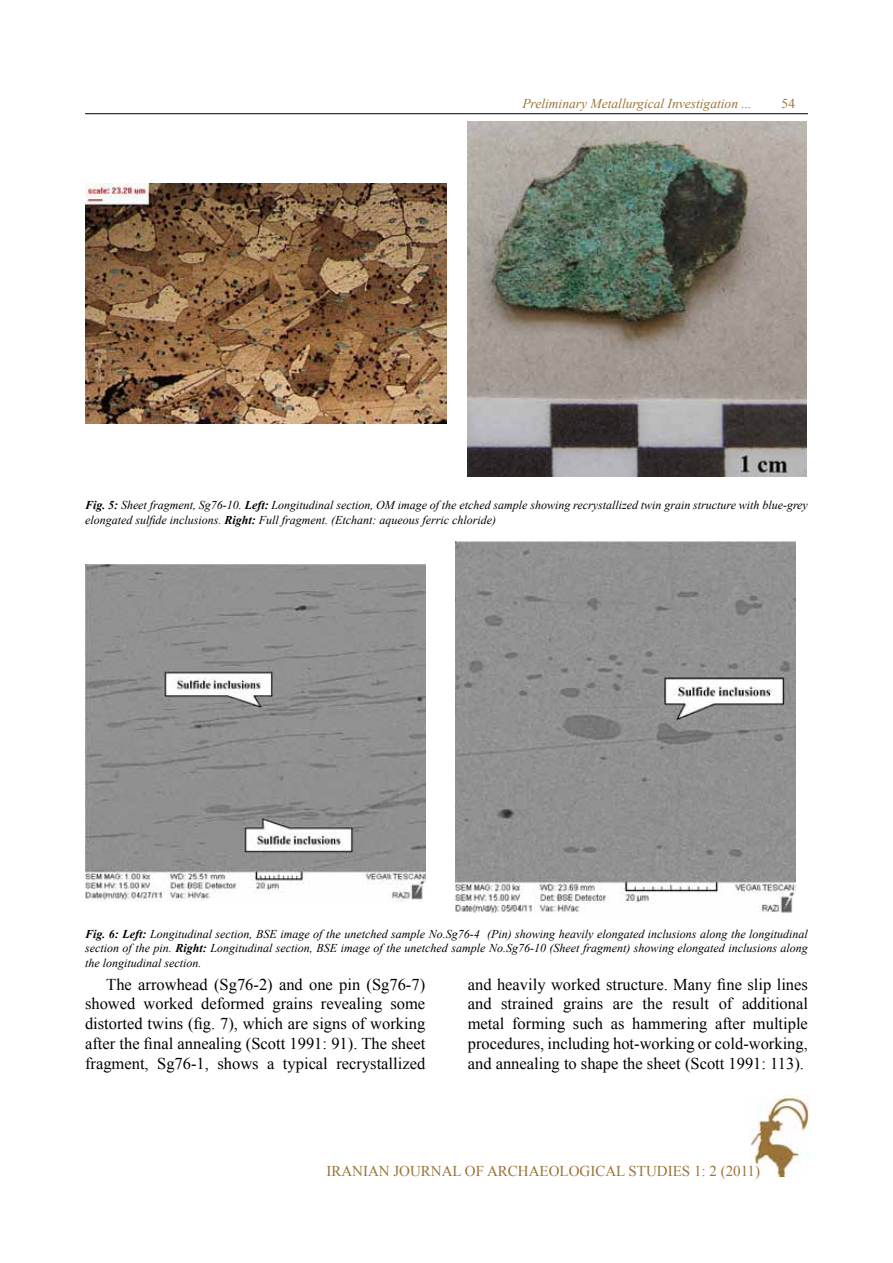
<style>
.page{position:relative;width:893px;height:1263px;background:#fff}
.page>*{position:absolute;margin:0;border:0;box-sizing:border-box;transform-origin:0 0}
.t1{font:16.5px/19.8px "Times New Roman";color:#000;text-align:justify}
.t2{font:15px "Times New Roman";color:#9a7438}
.t3{font:italic 13.5px "Times New Roman";color:#9a7438}
.t4{font:13.5px "Times New Roman";color:#9a7438}
.t5{font:italic 12px/14.4px "Times New Roman";color:#000}
.s1{font-weight:700}
</style>
<div class="page">
<img style="left:751px;top:1096px;width:57px;height:81px">
<hr style="left:85px;top:113px;width:723px;height:1px;background:#000">
<img style="left:85px;top:565px;width:340px;height:336px">
<img style="left:455px;top:541px;width:340px;height:372px">
<img style="left:467px;top:121px;width:339px;height:355px">
<img style="left:85px;top:183px;width:361px;height:241px">
<p class="t3" style="left:522px;top:94px;width:231px">Preliminary Metallurgical Investigation ...</p>
<p class="t4" style="left:782px;top:94px;width:15px">54</p>
<p class="t5" style="left:85px;top:498px;width:724px"><span class="s1">Fig. 5:</span> Sheet fragment, Sg76-10. <span class="s1">Left:</span> Longitudinal section, OM image of the etched sample showing recrystallized twin grain structure with blue-grey elongated sulfide inclusions. <span class="s1">Right:</span> Full fragment. (Etchant: aqueous ferric chloride)</p>
<p class="t5" style="left:85px;top:926px;width:724px;text-align:justify"><span class="s1">Fig. 6: Left:</span> Longitudinal section, BSE image of the unetched sample No.Sg76-4 (Pin) showing heavily elongated inclusions along the longitudinal section of the pin. <span class="s1">Right:</span> Longitudinal section, BSE image of the unetched sample No.Sg76-10 (Sheet fragment) showing elongated inclusions along the longitudinal section.</p>
<p class="t1" style="left:85px;top:974px;width:342px;text-indent:21px">The arrowhead (Sg76-2) and one pin (Sg76-7) showed worked deformed grains revealing some distorted twins (fig. 7), which are signs of working after the final annealing (Scott 1991: 91). The sheet fragment, Sg76-1, shows a typical recrystallized</p>
<p class="t1" style="left:468px;top:974px;width:342px">and heavily worked structure. Many fine slip lines and strained grains are the result of additional metal forming such as hammering after multiple procedures, including hot-working or cold-working, and annealing to shape the sheet (Scott 1991: 113).</p>
<p class="t2" style="left:326px;top:1161px;width:435px">IRANIAN JOURNAL OF ARCHAEOLOGICAL STUDIES 1: 2 (2011)</p>
</div>
